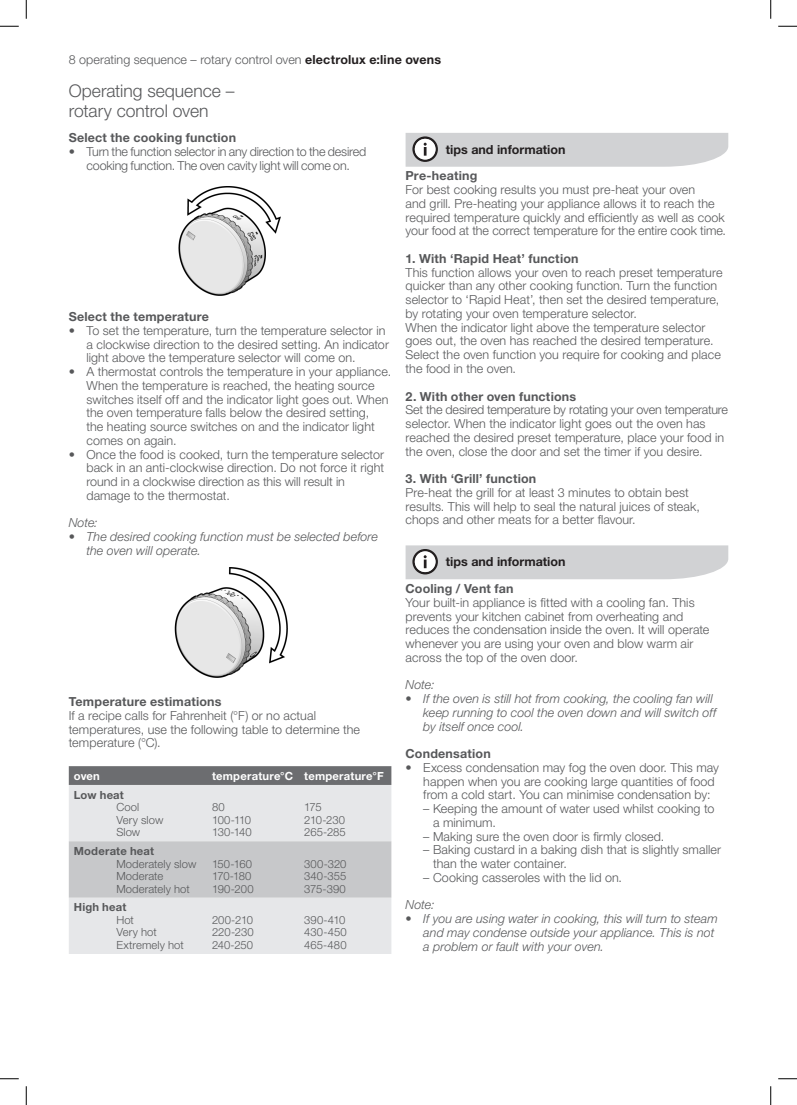
<style>
.page{position:relative;width:797px;height:1105px;background:#fff}
.page>*{position:absolute;margin:0;border:0;box-sizing:border-box;transform-origin:0 0}
.heading_LIGHT{font:300 17.5px/20px "Helvetica Neue LT";letter-spacing:-.005em;color:#57585a}
.body_copy{font:300 12.5px/13.8px "Helvetica Neue LT";letter-spacing:.005em;color:#57585a}
.notes{font:italic 300 12.5px/13.8px "Helvetica Neue LT";letter-spacing:.005em;color:#57585a}
.subhead{font:700 12.5px "Helvetica Neue LT";letter-spacing:.015em;color:#57585a}
.body_copy-2{font:300 12.5px/13.8px "Helvetica Neue LT";letter-spacing:-.015em;color:#57585a;text-align:center}
.page_title___number{font:300 12.5px "Helvetica Neue LT";letter-spacing:.005em;color:#57585a}
.t1{font:700 12.5px "Helvetica Neue";color:#231f20}
.body_copy-3{font:700 12.5px "Helvetica Neue LT";letter-spacing:.01em;color:#57585a}
.table_copy{font:300 11.25px "Helvetica Neue LT";letter-spacing:.005em;color:#57585a}
.table_copy-2{font:700 11.25px "Helvetica Neue LT";letter-spacing:.02em;color:#fff}
.table_copy-3{font:700 11.25px "Helvetica Neue LT";letter-spacing:.02em;color:#57585a}
.s1{font-weight:700;color:#231f20}
</style>
<div class="page">
<div style="left:69px;top:766px;width:322px;height:19px;background:#6c6d70"></div>
<div style="left:69px;top:785px;width:322px;height:169px;background:#e6e7e9"></div>
<div style="left:69px;top:841px;width:322px;height:57px;background:#c7c8ca"></div>
<img style="left:178px;top:186px;width:102px;height:110px">
<svg style="left:405px;top:133px;width:323px;height:34px;background:#d0d1d3"></svg>
<svg style="left:405px;top:545px;width:323px;height:34px;background:#d0d1d3"></svg>
<img style="left:174px;top:568px;width:113px;height:110px">
<svg style="left:0;top:25px;width:19px;height:2px"></svg>
<svg style="left:778px;top:25px;width:19px;height:2px"></svg>
<svg style="left:0;top:1078px;width:19px;height:1px"></svg>
<svg style="left:778px;top:1078px;width:19px;height:1px"></svg>
<svg style="left:25px;top:0;width:2px;height:19px"></svg>
<svg style="left:25px;top:1086px;width:2px;height:19px"></svg>
<svg style="left:770px;top:0;width:1px;height:19px"></svg>
<svg style="left:770px;top:1086px;width:1px;height:19px"></svg>
<p class="page_title___number" style="left:69px;top:52px;width:374px">8 operating sequence – rotary control oven <span class="s1">electrolux e:line ovens</span></p>
<p class="heading_LIGHT" style="left:69px;top:80px;width:167px">Operating sequence – rotary control oven</p>
<p class="subhead" style="left:69px;top:130px;width:169px">Select the cooking function</p>
<p class="body_copy-2" style="left:69px;top:144px;width:299px">• Turn the function selector in any direction to the desired cooking function. The oven cavity light will come on.</p>
<p class="subhead" style="left:69px;top:309px;width:142px">Select the temperature</p>
<p class="body_copy" style="left:86px;top:323px;width:304px;text-indent:-18px">• To set the temperature, turn the temperature selector in a clockwise direction to the desired setting. An indicator light above the temperature selector will come on.</p>
<p class="body_copy" style="left:86px;top:364px;width:306px;text-indent:-18px">• A thermostat controls the temperature in your appliance.<br>When the temperature is reached, the heating source switches itself off and the indicator light goes out. When the oven temperature falls below the desired setting,<br>the heating source switches on and the indicator light comes on again.</p>
<p class="body_copy" style="left:86px;top:447px;width:299px;text-indent:-18px">• Once the food is cooked, turn the temperature selector back in an anti-clockwise direction. Do not force it right round in a clockwise direction as this will result in damage to the thermostat.</p>
<p class="notes" style="left:69px;top:516px;width:30px">Note:</p>
<p class="notes" style="left:86px;top:530px;width:293px;text-indent:-18px">• The desired cooking function must be selected before the oven will operate.</p>
<p class="subhead" style="left:69px;top:694px;width:154px">Temperature estimations</p>
<p class="body_copy" style="left:69px;top:708px;width:293px">If a recipe calls for Fahrenheit (°F) or no actual temperatures, use the following table to determine the temperature (°C).</p>
<p class="table_copy-2" style="left:74px;top:769px;width:28px">oven</p>
<p class="table_copy-2" style="left:212px;top:769px;width:83px">temperature°C</p>
<p class="table_copy-2" style="left:304px;top:769px;width:81px">temperature°F</p>
<p class="table_copy-3" style="left:74px;top:788px;width:52px">Low heat</p>
<p class="table_copy" style="left:116px;top:800px;width:24px">Cool</p>
<p class="table_copy" style="left:116px;top:813px;width:48px">Very slow</p>
<p class="table_copy" style="left:116px;top:825px;width:25px">Slow</p>
<p class="table_copy" style="left:212px;top:800px;width:14px">80</p>
<p class="table_copy" style="left:212px;top:813px;width:40px">100-110</p>
<p class="table_copy" style="left:212px;top:825px;width:41px">130-140</p>
<p class="table_copy" style="left:304px;top:800px;width:19px">175</p>
<p class="table_copy" style="left:304px;top:813px;width:42px">210-230</p>
<p class="table_copy" style="left:304px;top:825px;width:43px">265-285</p>
<p class="table_copy-3" style="left:74px;top:844px;width:82px">Moderate heat</p>
<p class="table_copy" style="left:116px;top:857px;width:81px">Moderately slow</p>
<p class="table_copy" style="left:116px;top:869px;width:48px">Moderate</p>
<p class="table_copy" style="left:116px;top:882px;width:75px">Moderately hot</p>
<p class="table_copy-3" style="left:74px;top:900px;width:54px">High heat</p>
<p class="table_copy" style="left:116px;top:913px;width:19px">Hot</p>
<p class="table_copy" style="left:116px;top:925px;width:42px">Very hot</p>
<p class="table_copy" style="left:116px;top:938px;width:69px">Extremely hot</p>
<p class="table_copy" style="left:212px;top:857px;width:41px">150-160</p>
<p class="table_copy" style="left:212px;top:869px;width:41px">170-180</p>
<p class="table_copy" style="left:212px;top:882px;width:43px">190-200</p>
<p class="table_copy" style="left:212px;top:913px;width:42px">200-210</p>
<p class="table_copy" style="left:212px;top:925px;width:43px">220-230</p>
<p class="table_copy" style="left:212px;top:938px;width:43px">240-250</p>
<p class="table_copy" style="left:304px;top:857px;width:44px">300-320</p>
<p class="table_copy" style="left:304px;top:869px;width:44px">340-355</p>
<p class="table_copy" style="left:304px;top:882px;width:43px">375-390</p>
<p class="table_copy" style="left:304px;top:913px;width:43px">390-410</p>
<p class="table_copy" style="left:304px;top:925px;width:44px">430-450</p>
<p class="table_copy" style="left:304px;top:938px;width:44px">465-480</p>
<p class="t1" style="left:446px;top:141px;width:121px">tips and information</p>
<p class="body_copy-3" style="left:405px;top:168px;width:73px">Pre-heating</p>
<p class="body_copy" style="left:405px;top:183px;width:322px">For best cooking results you must pre-heat your oven<br>and grill. Pre-heating your appliance allows it to reach the required temperature quickly and efficiently as well as cook your food at the correct temperature for the entire cook time.</p>
<p class="subhead" style="left:405px;top:251px;width:174px">1. With ‘Rapid Heat’ function</p>
<p class="body_copy" style="left:405px;top:265px;width:318px">This function allows your oven to reach preset temperature quicker than any other cooking function. Turn the function selector to ‘Rapid Heat’, then set the desired temperature, by rotating your oven temperature selector.</p>
<p class="body_copy" style="left:405px;top:320px;width:317px">When the indicator light above the temperature selector goes out, the oven has reached the desired temperature.<br>Select the oven function you require for cooking and place the food in the oven.</p>
<p class="subhead" style="left:405px;top:388px;width:172px">2. With other oven functions</p>
<p class="body_copy" style="left:405px;top:403px;width:324px">Set the desired temperature by rotating your oven temperature selector. When the indicator light goes out the oven has reached the desired preset temperature, place your food in the oven, close the door and set the timer if you desire.</p>
<p class="subhead" style="left:405px;top:471px;width:132px">3. With ‘Grill’ function</p>
<p class="body_copy" style="left:405px;top:485px;width:296px">Pre-heat the grill for at least 3 minutes to obtain best results. This will help to seal the natural juices of steak, chops and other meats for a better flavour.</p>
<p class="t1" style="left:446px;top:554px;width:121px">tips and information</p>
<p class="body_copy-3" style="left:405px;top:581px;width:109px">Cooling / Vent fan</p>
<p class="body_copy" style="left:405px;top:595px;width:305px">Your built-in appliance is fitted with a cooling fan. This prevents your kitchen cabinet from overheating and reduces the condensation inside the oven. It will operate whenever you are using your oven and blow warm air across the top of the oven door.</p>
<p class="notes" style="left:405px;top:678px;width:30px">Note:</p>
<p class="notes" style="left:423px;top:691px;width:294px;text-indent:-18px">• If the oven is still hot from cooking, the cooling fan will keep running to cool the oven down and will switch off by itself once cool.</p>
<p class="subhead" style="left:405px;top:746px;width:87px">Condensation</p>
<p class="body_copy" style="left:423px;top:760px;width:297px;text-indent:-18px">• Excess condensation may fog the oven door. This may happen when you are cooking large quantities of food from a cold start. You can minimise condensation by:</p>
<p class="body_copy" style="left:433px;top:801px;width:283px;text-indent:-10px">– Keeping the amount of water used whilst cooking to a minimum.</p>
<p class="body_copy" style="left:423px;top:829px;width:242px">– Making sure the oven door is firmly closed.</p>
<p class="body_copy" style="left:433px;top:843px;width:289px;text-indent:-10px">– Baking custard in a baking dish that is slightly smaller than the water container.</p>
<p class="body_copy" style="left:423px;top:870px;width:200px">– Cooking casseroles with the lid on.</p>
<p class="notes" style="left:405px;top:898px;width:30px">Note:</p>
<p class="notes" style="left:423px;top:911px;width:296px;text-indent:-18px">• If you are using water in cooking, this will turn to steam and may condense outside your appliance. This is not a problem or fault with your oven.</p>
</div>
